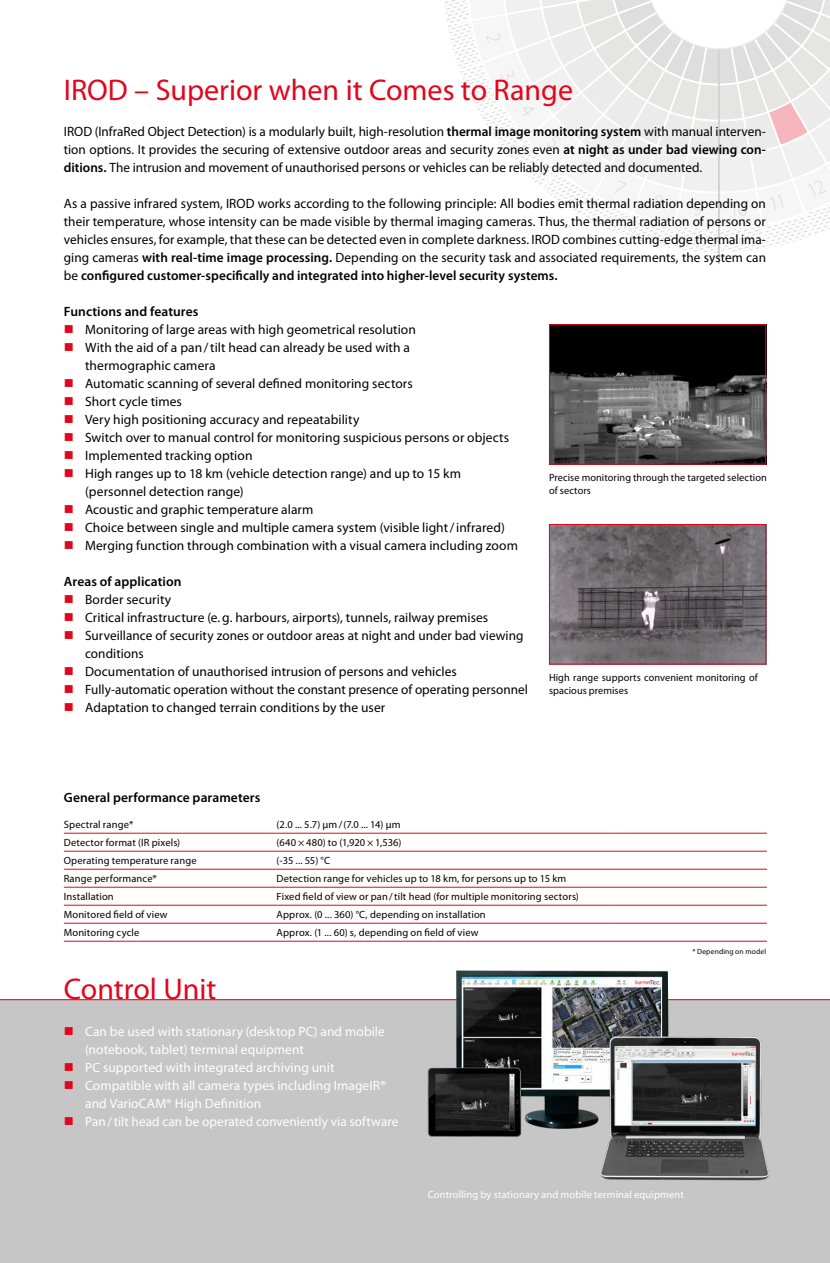
<style>
.page{position:relative;width:830px;height:1263px;background:#fff}
.page>*{position:absolute;margin:0;border:0;box-sizing:border-box;transform-origin:0 0}
.t1{font:30px "Myriad Pro";color:#e3051b}
.t2{font:13.5px/18px "Myriad Pro";letter-spacing:.005em;color:#000;text-align:justify}
.t3{font:13.5px/18px "Myriad Pro";letter-spacing:.005em;color:#fff}
.t4{font:600 13.5px "Myriad Pro";letter-spacing:.005em;color:#000}
.t5{font:10.5px/13.5px "Myriad Pro";letter-spacing:.01em;color:#000}
.t6{font:10.5px "Myriad Pro";letter-spacing:.01em;color:#fff}
.t7{font:7.5px "Myriad Pro";letter-spacing:.02em;color:#000}
.s1{font-weight:600}
</style>
<div class="page">
<div style="left:0;top:999px;width:829px;height:264px;background:#c6c6c6"></div>
<hr style="left:0;top:999px;width:829px;height:1px;background:#e3051b">
<hr style="left:64px;top:941px;width:212px;height:1px;background:#e3051b">
<hr style="left:276px;top:941px;width:332px;height:1px;background:#e3051b">
<hr style="left:608px;top:941px;width:158px;height:1px;background:#e3051b">
<hr style="left:64px;top:833px;width:212px;height:1px;background:#e3051b">
<hr style="left:276px;top:833px;width:332px;height:1px;background:#e3051b">
<hr style="left:608px;top:833px;width:158px;height:1px;background:#e3051b">
<hr style="left:64px;top:851px;width:212px;height:1px;background:#e3051b">
<hr style="left:276px;top:851px;width:332px;height:1px;background:#e3051b">
<hr style="left:608px;top:851px;width:158px;height:1px;background:#e3051b">
<hr style="left:64px;top:869px;width:212px;height:1px;background:#e3051b">
<hr style="left:276px;top:869px;width:332px;height:1px;background:#e3051b">
<hr style="left:608px;top:869px;width:158px;height:1px;background:#e3051b">
<hr style="left:64px;top:887px;width:212px;height:1px;background:#e3051b">
<hr style="left:276px;top:887px;width:332px;height:1px;background:#e3051b">
<hr style="left:608px;top:887px;width:158px;height:1px;background:#e3051b">
<hr style="left:64px;top:905px;width:212px;height:1px;background:#e3051b">
<hr style="left:276px;top:905px;width:332px;height:1px;background:#e3051b">
<hr style="left:608px;top:905px;width:158px;height:1px;background:#e3051b">
<hr style="left:64px;top:923px;width:212px;height:1px;background:#e3051b">
<hr style="left:276px;top:923px;width:332px;height:1px;background:#e3051b">
<hr style="left:608px;top:923px;width:158px;height:1px;background:#e3051b">
<img style="left:551px;top:526px;width:212px;height:136px">
<div style="left:549px;top:524px;width:216px;height:140px;border:1px solid #e3051b"></div>
<img style="left:551px;top:326px;width:212px;height:137px">
<div style="left:549px;top:324px;width:216px;height:141px;border:1px solid #e3051b"></div>
<img style="left:411px;top:970px;width:377px;height:211px">
<svg style="left:445px;top:0;width:384px;height:265px"></svg>
<h1 class="t1" style="left:64px;top:71px;width:510px">IROD – Superior when it Comes to Range</h1>
<p class="t2" style="left:64px;top:122px;width:703px">IROD (InfraRed Object Detection) is a modularly built, high-resolution <span class="s1">thermal image monitoring system</span> with manual interven&shy;tion options. It provides the securing of extensive outdoor areas and security zones even <span class="s1">at night as under bad viewing con&shy;ditions.</span> The intrusion and movement of unauthorised persons or vehicles can be reliably detected and documented.</p>
<p class="t2" style="left:64px;top:194px;width:703px">As a passive infrared system, IROD works according to the following principle: All bodies emit thermal radiation depending on their temperature, whose intensity can be made visible by thermal imaging cameras. Thus, the thermal radiation of persons or vehicles ensures, for example, that these can be detected even in complete darkness. IROD combines cutting-edge thermal ima&shy;ging cameras <span class="s1">with real-time image processing.</span> Depending on the security task and associated requirements, the system can be <span class="s1">configured customer-specifically and integrated into higher-level security systems.</span></p>
<p class="t4" style="left:64px;top:303px;width:136px">Functions and features</p>
<p class="t2" style="left:85px;top:320px;width:434px;text-align:left">Monitoring of large areas with high geometrical resolution<br>With the aid of a pan/tilt head can already be used with a<br>thermographic camera<br>Automatic scanning of several defined monitoring sectors<br>Short cycle times<br>Very high positioning accuracy and repeatability<br>Switch over to manual control for monitoring suspicious persons or objects Implemented tracking option<br>High ranges up to 18 km (vehicle detection range) and up to 15 km (personnel detection range)<br>Acoustic and graphic temperature alarm<br>Choice between single and multiple camera system (visible light/infrared)<br>Merging function through combination with a visual camera including zoom</p>
<p class="t4" style="left:64px;top:573px;width:119px">Areas of application</p>
<p class="t2" style="left:85px;top:590px;width:444px;text-align:left">Border security<br>Critical infrastructure (e.g. harbours, airports), tunnels, railway premises Surveillance of security zones or outdoor areas at night and under bad viewing conditions<br>Documentation of unauthorised intrusion of persons and vehicles Fully-automatic operation without the constant presence of operating personnel Adaptation to changed terrain conditions by the user</p>
<p class="t5" style="left:548px;top:470px;width:219px">Precise monitoring through the targeted selection of sectors</p>
<p class="t5" style="left:548px;top:670px;width:210px">High range supports convenient monitoring of spacious premises</p>
<p class="t4" style="left:64px;top:789px;width:198px">General performance parameters</p>
<p class="t5" style="left:64px;top:818px;width:71px">Spectral range*</p>
<p class="t5" style="left:276px;top:818px;width:125px">(2.0 ... 5.7) µm/(7.0 ... 14) µm</p>
<p class="t5" style="left:64px;top:836px;width:118px">Detector format (IR pixels)</p>
<p class="t5" style="left:276px;top:836px;width:126px">(640 × 480) to (1,920 × 1,536)</p>
<p class="t5" style="left:64px;top:854px;width:134px">Operating temperature range</p>
<p class="t5" style="left:276px;top:854px;width:55px">(-35 ... 55) °C</p>
<p class="t5" style="left:64px;top:872px;width:95px">Range performance*</p>
<p class="t5" style="left:276px;top:872px;width:291px">Detection range for vehicles up to 18 km, for persons up to 15 km</p>
<p class="t5" style="left:64px;top:890px;width:51px">Installation</p>
<p class="t5" style="left:276px;top:890px;width:303px">Fixed field of view or pan/tilt head (for multiple monitoring sectors)</p>
<p class="t5" style="left:64px;top:908px;width:105px">Monitored field of view</p>
<p class="t5" style="left:276px;top:908px;width:210px">Approx. (0 ... 360) °C, depending on installation</p>
<p class="t5" style="left:64px;top:926px;width:77px">Monitoring cycle</p>
<p class="t5" style="left:276px;top:926px;width:203px">Approx. (1 ... 60) s, depending on field of view</p>
<h1 class="t1" style="left:64px;top:971px;width:154px">Control Unit</h1>
<p class="t3" style="left:85px;top:1022px;width:315px">Can be used with stationary (desktop PC) and mobile (notebook, tablet) terminal equipment<br>PC supported with integrated archiving unit Compatible with all camera types including ImageIR® and VarioCAM® High Definition<br>Pan/tilt head can be operated conveniently via software</p>
<p class="t7" style="left:692px;top:946px;width:75px">* Depending on model</p>
<p class="t6" style="left:427px;top:1188px;width:257px">Controlling by stationary and mobile terminal equipment</p>
</div>
